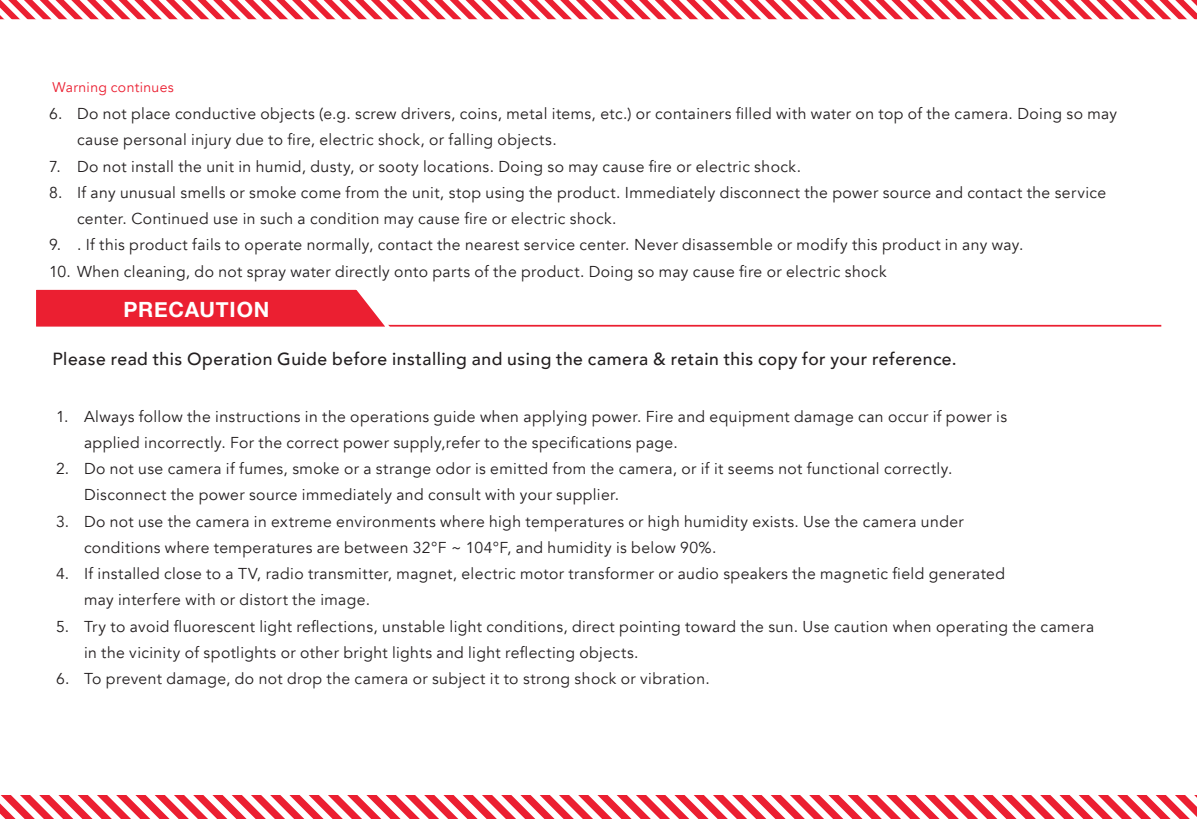
<style>
.page{position:relative;width:1197px;height:819px;background:#fff}
.page>*{position:absolute;margin:0;border:0;box-sizing:border-box;transform-origin:0 0}
.t1{font:700 21px "Helvetica Neue";letter-spacing:.04em;color:#fff}
.t2{font:500 17.5px "Avenir";letter-spacing:.03em;color:#231f20}
.t3{font:15.75px/26.2px "Avenir";letter-spacing:.025em;color:#231f20}
.t4{font:14px "Avenir";letter-spacing:.025em;color:#eb1f31}
</style>
<div class="page">
<svg style="left:0;top:0;width:1197px;height:20px"></svg>
<hr style="left:36px;top:325px;width:1125px;height:2px;background:#eb1f31">
<svg style="left:36px;top:289px;width:360px;height:38px;background:#ec3445"></svg>
<svg style="left:0;top:795px;width:1197px;height:24px"></svg>
<p class="t4" style="left:52px;top:79px;width:123px">Warning continues</p>
<p class="t3" style="left:77px;top:101px;width:1042px;text-indent:-28px">6. Do not place conductive objects (e.g. screw drivers, coins, metal items, etc.) or containers filled with water on top of the camera. Doing so may cause personal injury due to fire, electric shock, or falling objects.</p>
<p class="t3" style="left:49px;top:153px;width:754px">7. Do not install the unit in humid, dusty, or sooty locations. Doing so may cause fire or electric shock.</p>
<p class="t3" style="left:77px;top:179px;width:1031px;text-indent:-28px">8. If any unusual smells or smoke come from the unit, stop using the product. Immediately disconnect the power source and contact the service center. Continued use in such a condition may cause fire or electric shock.</p>
<p class="t3" style="left:49px;top:232px;width:976px">9. . If this product fails to operate normally, contact the nearest service center. Never disassemble or modify this product in any way.</p>
<p class="t3" style="left:49px;top:258px;width:839px">10. When cleaning, do not spray water directly onto parts of the product. Doing so may cause fire or electric shock</p>
<p class="t1" style="left:124px;top:293px;width:147px">PRECAUTION</p>
<p class="t2" style="left:52px;top:344px;width:906px">Please read this Operation Guide before installing and using the camera &amp; retain this copy for your reference.</p>
<p class="t3" style="left:84px;top:403px;width:925px;text-indent:-28px">1. Always follow the instructions in the operations guide when applying power. Fire and equipment damage can occur if power is applied incorrectly. For the correct power supply,refer to the specifications page.</p>
<p class="t3" style="left:84px;top:456px;width:870px;text-indent:-28px">2. Do not use camera if fumes, smoke or a strange odor is emitted from the camera, or if it seems not functional correctly.<br>Disconnect the power source immediately and consult with your supplier.</p>
<p class="t3" style="left:84px;top:508px;width:881px;text-indent:-28px">3. Do not use the camera in extreme environments where high temperatures or high humidity exists. Use the camera under conditions where temperatures are between 32°F ~ 104°F, and humidity is below 90%.</p>
<p class="t3" style="left:84px;top:561px;width:923px;text-indent:-28px">4. If installed close to a TV, radio transmitter, magnet, electric motor transformer or audio speakers the magnetic field generated may interfere with or distort the image.</p>
<p class="t3" style="left:84px;top:613px;width:1012px;text-indent:-28px">5. Try to avoid fluorescent light reflections, unstable light conditions, direct pointing toward the sun. Use caution when operating the camera in the vicinity of spotlights or other bright lights and light reflecting objects.</p>
<p class="t3" style="left:56px;top:666px;width:655px">6. To prevent damage, do not drop the camera or subject it to strong shock or vibration.</p>
</div>
